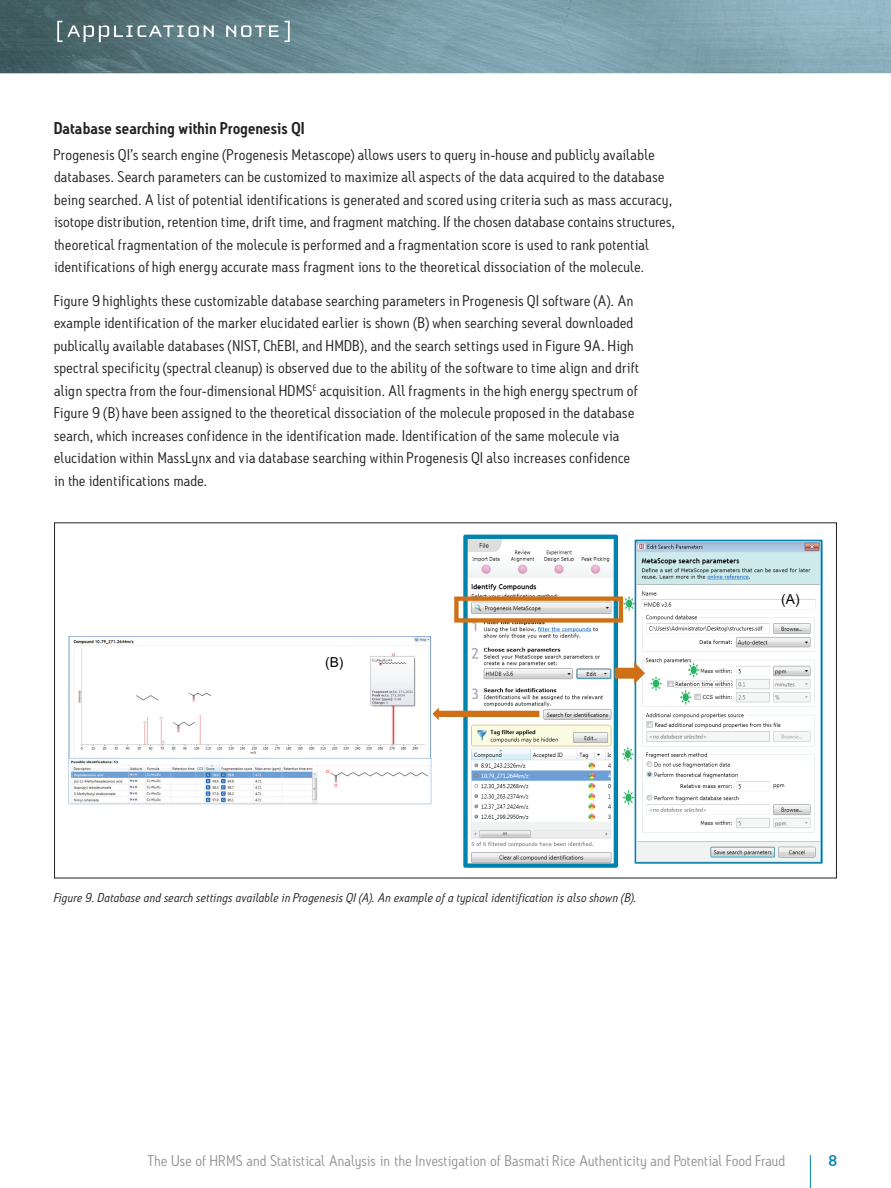
<style>
.page{position:relative;width:891px;height:1188px;background:#fff}
.page>*{position:absolute;margin:0;border:0;box-sizing:border-box;transform-origin:0 0}
.t1{font:600 16.5px "Antitled OT";letter-spacing:.015em;color:#231f20}
.t2{font:15px/22.5px "Antitled OT";letter-spacing:.02em;color:#231f20;scale:1.05 1}
.t3{font:15px "Antitled OT";letter-spacing:.01em;color:#939598;scale:1.05 1}
.t4{font:500 15px "Antitled OT";color:#0083ad;scale:1.05 1}
.t5{font:13.8px "Arial";color:#050504}
.t6{font:italic 12.3px "Antitled OT";letter-spacing:.02em;color:#231f20;scale:1.05 1}
</style>
<div class="page">
<hr style="left:810px;top:1155px;width:1px;height:33px;background:#0083ad">
<img style="left:0;top:0;width:891px;height:73px">
<svg style="left:57px;top:21px;width:157px;height:21px;background:#738b8f"></svg>
<svg style="left:226px;top:21px;width:64px;height:21px"></svg>
<svg style="left:463px;top:535px;width:155px;height:333px"></svg>
<svg style="left:635px;top:540px;width:188px;height:324px"></svg>
<svg style="left:622px;top:789px;width:13px;height:17px"></svg>
<svg style="left:680px;top:689px;width:12px;height:16px"></svg>
<svg style="left:615px;top:662px;width:47px;height:30px"></svg>
<svg style="left:687px;top:662px;width:13px;height:16px"></svg>
<svg style="left:622px;top:746px;width:12px;height:16px"></svg>
<svg style="left:432px;top:708px;width:107px;height:12px"></svg>
<svg style="left:454px;top:596px;width:181px;height:27px"></svg>
<img style="left:68px;top:636px;width:363px;height:168px">
<div style="left:336px;top:648px;width:13px;height:8px;background:#fff"></div>
<p class="t1" style="left:54px;top:118px;width:252px">Database searching within Progenesis QI</p>
<p class="t2" style="left:54px;top:143px;width:593px">Progenesis QI’s search engine (Progenesis Metascope) allows users to query in-house and publicly available databases. Search parameters can be customized to maximize all aspects of the data acquired to the database being searched. A list of potential identifications is generated and scored using criteria such as mass accuracy, isotope distribution, retention time, drift time, and fragment matching. If the chosen database contains structures, theoretical fragmentation of the molecule is performed and a fragmentation score is used to rank potential identifications of high energy accurate mass fragment ions to the theoretical dissociation of the molecule.</p>
<p class="t2" style="left:54px;top:289px;width:559px">Figure 9 highlights these customizable database searching parameters in Progenesis QI software (A). An example identification of the marker elucidated earlier is shown (B) when searching several downloaded publically available databases (NIST, ChEBI, and HMDB), and the search settings used in Figure 9A. High spectral specificity (spectral cleanup) is observed due to the ability of the software to time align and drift align spectra from the four-dimensional HDMS<sup>E</sup> acquisition. All fragments in the high energy spectrum of Figure 9 (B) have been assigned to the theoretical dissociation of the molecule proposed in the database search, which increases confidence in the identification made. Identification of the same molecule via elucidation within MassLynx and via database searching within Progenesis QI also increases confidence in the identifications made.</p>
<p class="t5" style="left:325px;top:653px;width:20px">(B)</p>
<p class="t6" style="left:54px;top:890px;width:556px">Figure 9. Database and search settings available in Progenesis QI (A). An example of a typical identification is also shown (B).</p>
<p class="t5" style="left:781px;top:591px;width:20px">(A)</p>
<p class="t3" style="left:147px;top:1151px;width:609px">The Use of HRMS and Statistical Analysis in the Investigation of Basmati Rice Authenticity and Potential Food Fraud</p>
<p class="t4" style="left:829px;top:1151px;width:10px">8</p>
</div>
